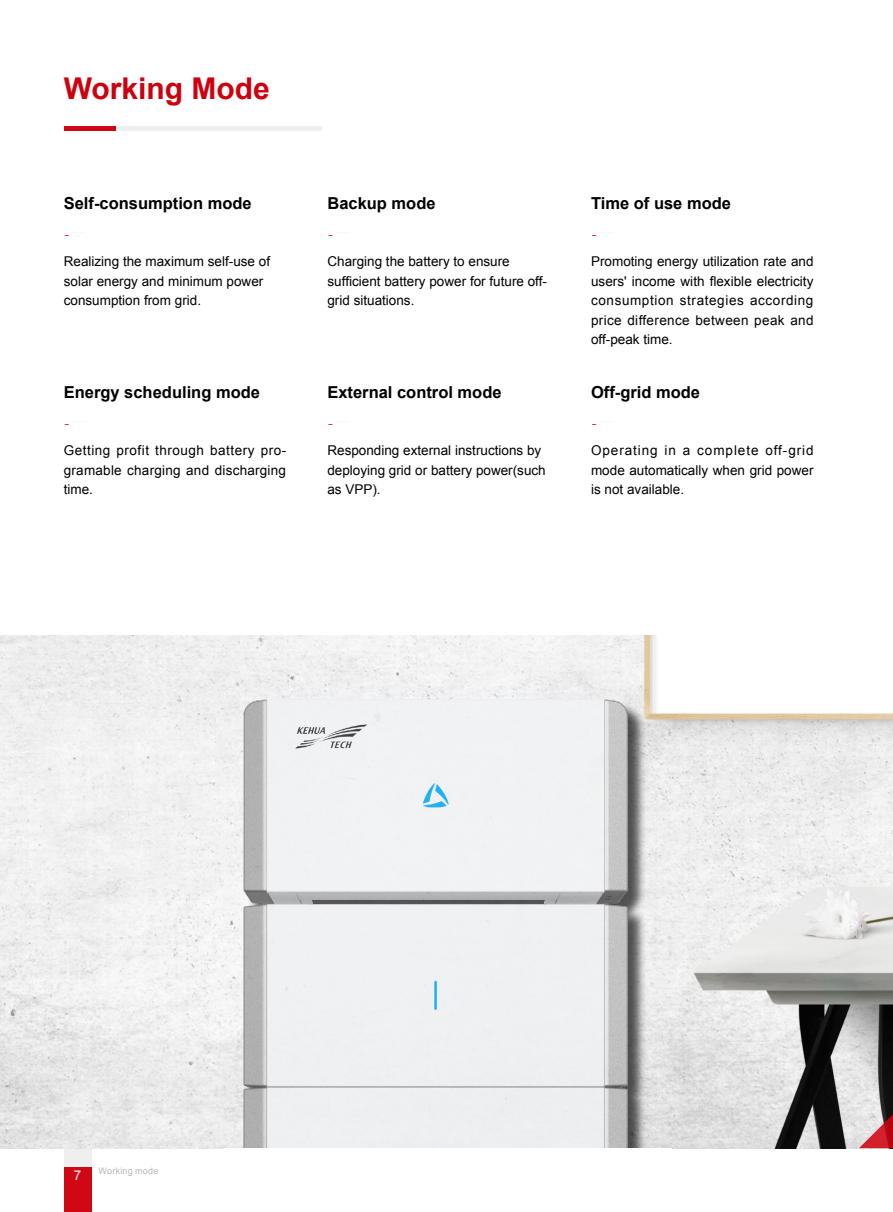
<style>
.page{position:relative;width:893px;height:1212px;background:#fff}
.page>*{position:absolute;margin:0;border:0;box-sizing:border-box;transform-origin:0 0}
.t1{font:700 30px "Arial";color:#cf000e}
.t2{font:700 16.5px "Arial";color:#000}
.t3{font:300 16.5px "Adobe Song Std";color:#cf000e}
.t4{font:13.5px/19.5px "Arial";color:#000}
.t5{font:13.5px "Arial";color:#efefef}
.t6{font:9px "Arial";letter-spacing:.025em;color:#b5b6b6}
.s1{color:#efefef}
</style>
<div class="page">
<img style="left:0;top:636px;width:859px;height:512px">
<svg style="left:859px;top:713px;width:34px;height:435px"></svg>
<div style="left:246px;top:701px;width:401px;height:466px;background:#000;opacity:.75"></div>
<img style="left:244px;top:699px;width:384px;height:449px">
<div style="left:224px;top:1148px;width:448px;height:39px;background:#fff"></div>
<h1 class="t1" style="left:64px;top:69px;width:208px">Working Mode</h1>
<p class="t2" style="left:64px;top:192px;width:189px">Self-consumption mode</p>
<p class="t3" style="left:64px;top:224px;width:24px">-<span class="s1">—</span></p>
<p class="t4" style="left:64px;top:252px;width:208px">Realizing the maximum self-use of solar energy and minimum power consumption from grid.</p>
<p class="t2" style="left:64px;top:381px;width:198px">Energy scheduling mode</p>
<p class="t3" style="left:64px;top:413px;width:24px">-<span class="s1">—</span></p>
<p class="t4" style="left:64px;top:441px;width:224px;text-align:justify">Getting profit through battery pro&shy;gramable charging and discharging time.</p>
<p class="t2" style="left:327px;top:192px;width:110px">Backup mode</p>
<p class="t3" style="left:327px;top:224px;width:24px">-<span class="s1">—</span></p>
<p class="t4" style="left:327px;top:252px;width:221px">Charging the battery to ensure sufficient battery power for future off&shy;grid situations.</p>
<p class="t2" style="left:327px;top:381px;width:176px">External control mode</p>
<p class="t3" style="left:327px;top:413px;width:24px">-<span class="s1">—</span></p>
<p class="t4" style="left:327px;top:441px;width:220px">Responding external instructions by deploying grid or battery power(such as VPP).</p>
<p class="t2" style="left:591px;top:192px;width:141px">Time of use mode</p>
<p class="t3" style="left:591px;top:224px;width:24px">-<span class="s1">—</span></p>
<p class="t4" style="left:591px;top:252px;width:224px;text-align:justify">Promoting energy utilization rate and users' income with flexible electricity consumption strategies according price difference between peak and off-peak time.</p>
<p class="t2" style="left:591px;top:381px;width:111px">Off-grid mode</p>
<p class="t3" style="left:591px;top:413px;width:24px">-<span class="s1">—</span></p>
<p class="t4" style="left:591px;top:441px;width:224px;text-align:justify">Operating in a complete off-grid mode automatically when grid power is not available.</p>
<p class="t5" style="left:74px;top:1166px;width:9px">7</p>
<p class="t6" style="left:99px;top:1165px;width:61px">Working mode</p>
</div>
